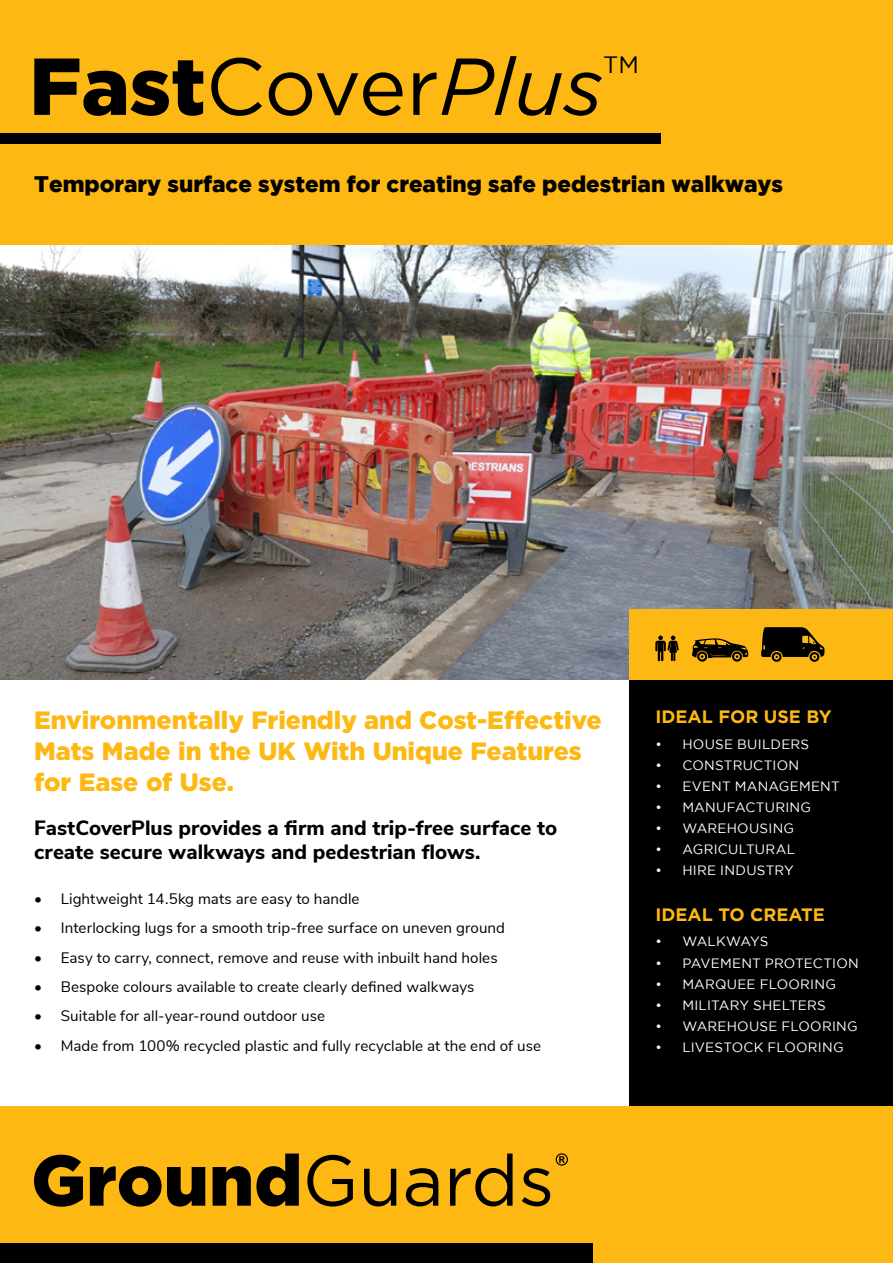
<style>
.page{position:relative;width:893px;height:1263px;background:#fff}
.page>*{position:absolute;margin:0;border:0;box-sizing:border-box;transform-origin:0 0}
.t1{font:80.55px "Gotham";letter-spacing:-.02em;color:#000}
.t2{font:900 25.05px/30.8px "Gotham";color:#fdb813}
.t3{font:23.55px "Gotham";color:#000}
.t4{font:900 22.5px "Gotham";color:#000}
.t5{font:800 20.55px/24.8px "Nunito Sans";color:#000}
.t6{font:700 18px "Gotham";color:#fdb813}
.t7{font:15.15px "Nunito Sans";letter-spacing:.005em;color:#000}
.t8{font:13.5px "Gotham";letter-spacing:.015em;color:#fff}
.t9{font:13.5px "Gotham";letter-spacing:-.005em;color:#fff}
.s1{font-weight:900}
.s2{font-style:italic}
</style>
<div class="page">
<img style="left:0;top:244px;width:893px;height:436px">
<div style="left:0;top:0;width:893px;height:244px;background:#fdb813"></div>
<div style="left:0;top:133px;width:660px;height:11px;background:#000"></div>
<div style="left:629px;top:680px;width:264px;height:426px;background:#000"></div>
<div style="left:629px;top:609px;width:264px;height:71px;background:#fdb813"></div>
<div style="left:0;top:1106px;width:893px;height:157px;background:#fdb813"></div>
<div style="left:0;top:1244px;width:592px;height:19px;background:#000"></div>
<svg style="left:34px;top:1155px;width:49px;height:52px"></svg>
<svg style="left:90px;top:1166px;width:115px;height:40px"></svg>
<svg style="left:213px;top:1153px;width:86px;height:53px"></svg>
<svg style="left:307px;top:1155px;width:46px;height:51px"></svg>
<svg style="left:364px;top:1169px;width:32px;height:37px"></svg>
<svg style="left:406px;top:1168px;width:32px;height:38px"></svg>
<svg style="left:450px;top:1153px;width:63px;height:53px"></svg>
<svg style="left:522px;top:1168px;width:28px;height:38px"></svg>
<svg style="left:556px;top:1153px;width:12px;height:12px"></svg>
<svg style="left:692px;top:638px;width:56px;height:24px"></svg>
<svg style="left:655px;top:635px;width:24px;height:26px"></svg>
<svg style="left:761px;top:627px;width:63px;height:35px"></svg>
<h1 class="t1" style="left:29px;top:42px;width:575px"><span class="s1">Fast</span>Cover<span class="s2">Plus</span></h1>
<h3 class="t3" style="left:603px;top:52px;width:37px">TM</h3>
<h3 class="t4" style="left:34px;top:171px;width:750px">Temporary surface system for creating safe pedestrian walkways</h3>
<h2 class="t2" style="left:34px;top:704px;width:569px">Environmentally Friendly and Cost-Effective<br>Mats Made in the UK With Unique Features for Ease of Use.</h2>
<h3 class="t5" style="left:34px;top:814px;width:524px">FastCoverPlus provides a firm and trip-free surface to create secure walkways and pedestrian flows.</h3>
<p class="t7" style="left:34px;top:887px;width:327px">• Lightweight 14.5kg mats are easy to handle</p>
<p class="t7" style="left:34px;top:917px;width:472px">• Interlocking lugs for a smooth trip-free surface on uneven ground</p>
<p class="t7" style="left:34px;top:946px;width:465px">• Easy to carry, connect, remove and reuse with inbuilt hand holes</p>
<p class="t7" style="left:34px;top:976px;width:442px">• Bespoke colours available to create clearly defined walkways</p>
<p class="t7" style="left:34px;top:1005px;width:292px">• Suitable for all-year-round outdoor use</p>
<p class="t7" style="left:34px;top:1034px;width:508px">• Made from 100% recycled plastic and fully recyclable at the end of use</p>
<p class="t6" style="left:655px;top:705px;width:178px">IDEAL FOR USE BY</p>
<p class="t8" style="left:655px;top:736px;width:155px">• HOUSE BUILDERS</p>
<p class="t8" style="left:655px;top:757px;width:145px">• CONSTRUCTION</p>
<p class="t8" style="left:655px;top:778px;width:186px">• EVENT MANAGEMENT</p>
<p class="t8" style="left:655px;top:799px;width:157px">• MANUFACTURING</p>
<p class="t8" style="left:655px;top:820px;width:140px">• WAREHOUSING</p>
<p class="t8" style="left:655px;top:841px;width:141px">• AGRICULTURAL</p>
<p class="t8" style="left:655px;top:862px;width:140px">• HIRE INDUSTRY</p>
<p class="t6" style="left:655px;top:903px;width:171px">IDEAL TO CREATE</p>
<p class="t9" style="left:655px;top:934px;width:115px">• WALKWAYS</p>
<p class="t8" style="left:655px;top:955px;width:205px">• PAVEMENT PROTECTION</p>
<p class="t8" style="left:655px;top:976px;width:182px">• MARQUEE FLOORING</p>
<p class="t8" style="left:655px;top:997px;width:172px">• MILITARY SHELTERS</p>
<p class="t8" style="left:655px;top:1018px;width:204px">• WAREHOUSE FLOORING</p>
<p class="t8" style="left:655px;top:1039px;width:190px">• LIVESTOCK FLOORING</p>
</div>
